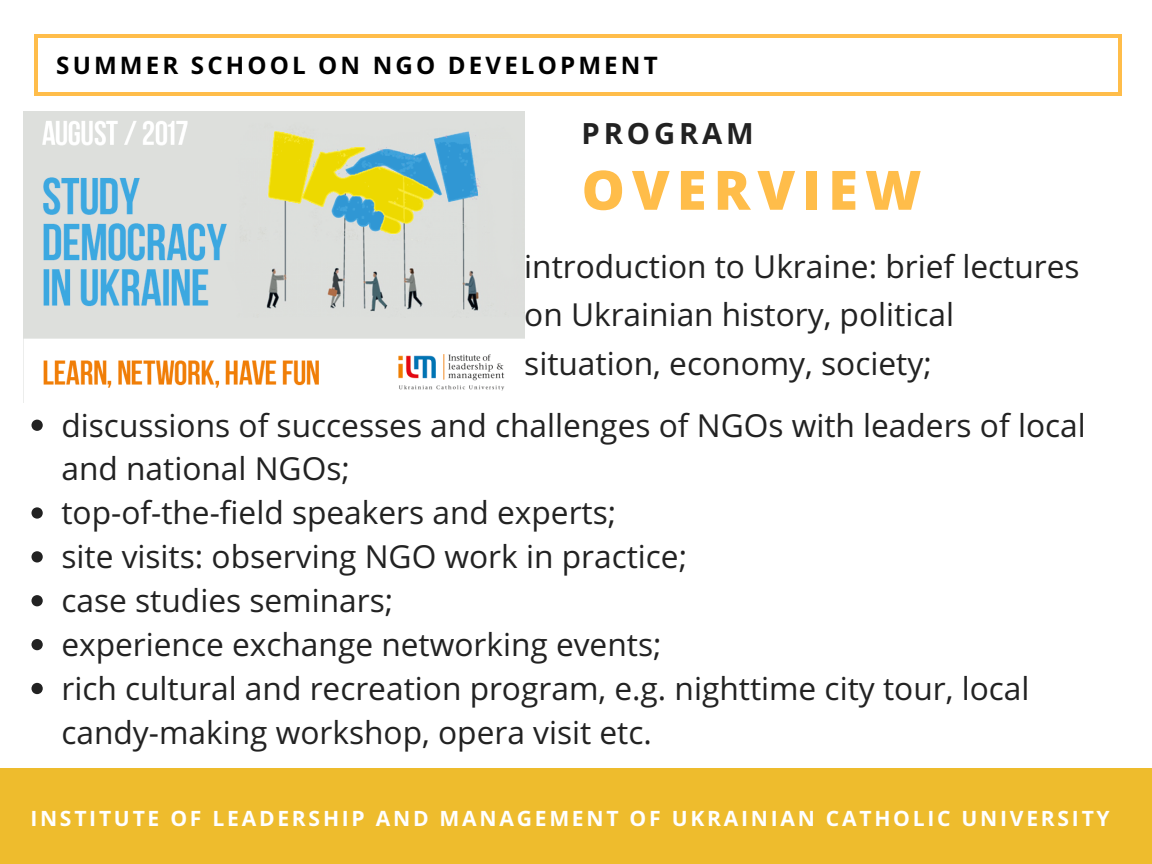
<style>
.page{position:relative;width:1152px;height:864px;background:#fff}
.page>*{position:absolute;margin:0;border:0;box-sizing:border-box;transform-origin:0 0}
.t1{font:800 54.3px "Open Sans";letter-spacing:.13em;color:#ffbd4a}
.t2{font:31.65px/43.8px "Open Sans";color:#222}
.t3{font:700 29.25px "Open Sans";letter-spacing:.13em;color:#222}
.t4{font:700 24.15px "Open Sans";letter-spacing:.13em;color:#000}
.t5{font:700 21.15px "Open Sans";letter-spacing:.13em;color:#fff}
</style>
<div class="page">
<img style="left:24px;top:111px;width:500px;height:280px">
<div style="left:0;top:768px;width:1152px;height:96px;background:#eebc2d"></div>
<hr style="left:34px;top:37px;width:4px;height:55px;background:#ffbd4a">
<hr style="left:1118px;top:37px;width:3px;height:55px;background:#ffbd4a">
<hr style="left:37px;top:92px;width:1081px;height:3px;background:#ffbd4a">
<hr style="left:37px;top:34px;width:1081px;height:3px;background:#ffbd4a">
<svg style="left:31px;top:420px;width:12px;height:11px"></svg>
<svg style="left:31px;top:507px;width:12px;height:12px"></svg>
<svg style="left:31px;top:551px;width:12px;height:11px"></svg>
<svg style="left:31px;top:595px;width:12px;height:11px"></svg>
<svg style="left:31px;top:639px;width:12px;height:11px"></svg>
<svg style="left:31px;top:683px;width:12px;height:11px"></svg>
<p class="t4" style="left:56px;top:48px;width:603px">SUMMER SCHOOL ON NGO DEVELOPMENT</p>
<p class="t3" style="left:582px;top:113px;width:174px">PROGRAM</p>
<h1 class="t1" style="left:582px;top:152px;width:341px">OVERVIEW</h1>
<p class="t2" style="left:524px;top:242px;width:557px;line-height:48.3px">introduction to Ukraine: brief lectures on Ukrainian history, political situation, economy, society;</p>
<p class="t2" style="left:61px;top:402px;width:1026px">discussions of successes and challenges of NGOs with leaders of local and national NGOs;<br>top-of-the-field speakers and experts;<br>site visits: observing NGO work in practice;<br>case studies seminars;<br>experience exchange networking events;<br>rich cultural and recreation program, e.g. nighttime city tour, local candy-making workshop, opera visit etc.</p>
<p class="t5" style="left:30px;top:803px;width:1081px">INSTITUTE OF LEADERSHIP AND MANAGEMENT OF UKRAINIAN CATHOLIC UNIVERSITY</p>
</div>
